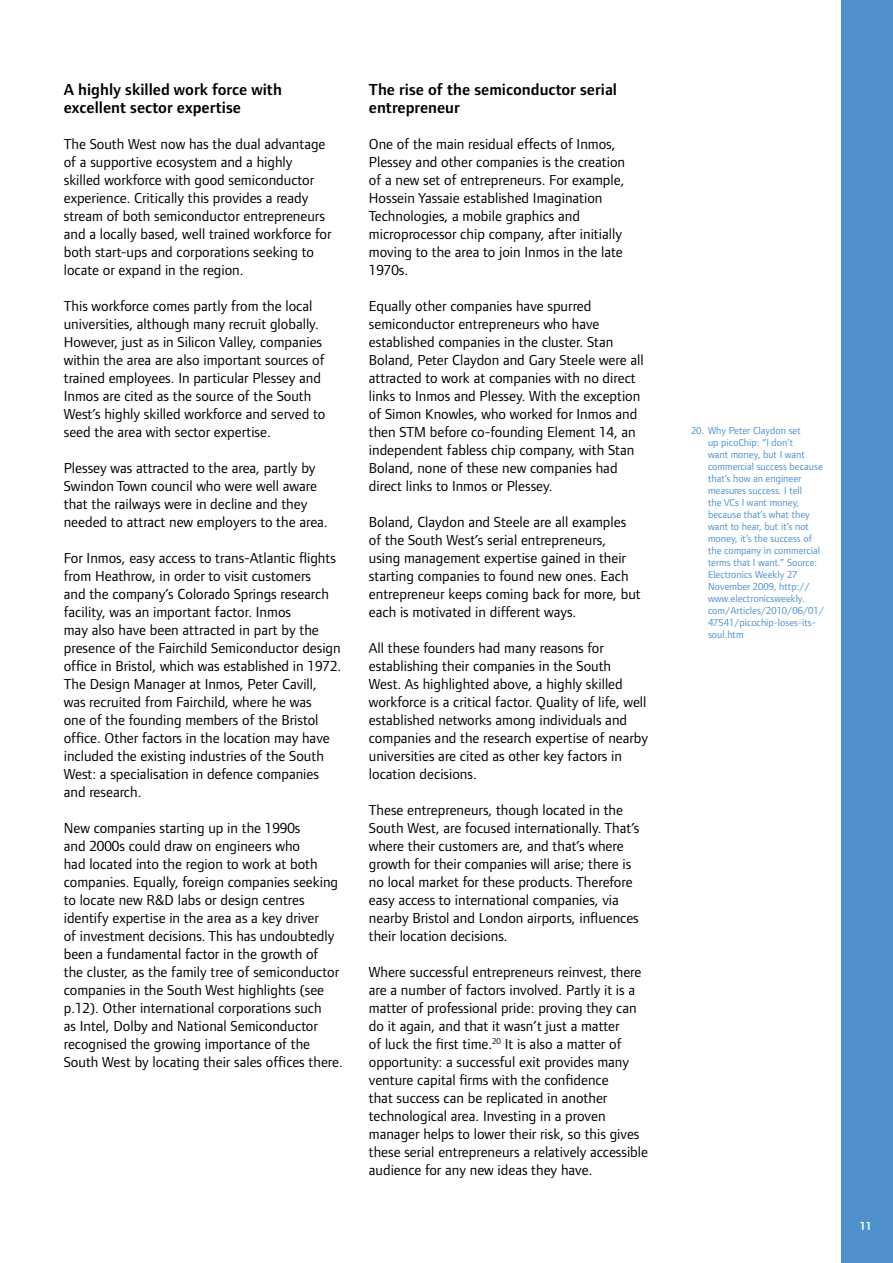
<style>
.page{position:relative;width:893px;height:1263px;background:#fff}
.page>*{position:absolute;margin:0;border:0;box-sizing:border-box;transform-origin:0 0}
.t1{font:600 16.5px/18px "Foundry Form Sans";color:#000}
.t2{font:15px/18px "Foundry Form Sans";color:#000}
.t3{font:600 12px "Foundry Form Sans";color:#fff}
.t4{font:10.5px/12px "Foundry Form Sans";color:#5091cd}
</style>
<div class="page">
<div style="left:842px;top:0;width:51px;height:1263px;background:#5091cd"></div>
<p class="t1" style="left:64px;top:80px;width:220px">A highly skilled work force with excellent sector expertise</p>
<p class="t2" style="left:64px;top:134px;width:269px">The South West now has the dual advantage of a supportive ecosystem and a highly skilled workforce with good semiconductor experience. Critically this provides a ready stream of both semiconductor entrepreneurs and a locally based, well trained workforce for both start-ups and corporations seeking to locate or expand in the region.</p>
<p class="t2" style="left:64px;top:296px;width:263px">This workforce comes partly from the local universities, although many recruit globally.<br>However, just as in Silicon Valley, companies within the area are also important sources of trained employees. In particular Plessey and Inmos are cited as the source of the South West’s highly skilled workforce and served to seed the area with sector expertise.</p>
<p class="t2" style="left:64px;top:458px;width:265px">Plessey was attracted to the area, partly by Swindon Town council who were well aware that the railways were in decline and they needed to attract new employers to the area.</p>
<p class="t2" style="left:64px;top:548px;width:279px">For Inmos, easy access to trans-Atlantic flights from Heathrow, in order to visit customers<br>and the company’s Colorado Springs research facility, was an important factor. Inmos<br>may also have been attracted in part by the presence of the Fairchild Semiconductor design office in Bristol, which was established in 1972.<br>The Design Manager at Inmos, Peter Cavill, was recruited from Fairchild, where he was<br>one of the founding members of the Bristol office. Other factors in the location may have included the existing industries of the South West: a specialisation in defence companies and research.</p>
<p class="t2" style="left:64px;top:818px;width:281px">New companies starting up in the 1990s<br>and 2000s could draw on engineers who<br>had located into the region to work at both companies. Equally, foreign companies seeking to locate new R&amp;D labs or design centres identify expertise in the area as a key driver<br>of investment decisions. This has undoubtedly been a fundamental factor in the growth of<br>the cluster, as the family tree of semiconductor companies in the South West highlights (see p.12). Other international corporations such<br>as Intel, Dolby and National Semiconductor recognised the growing importance of the South West by locating their sales offices there.</p>
<p class="t1" style="left:369px;top:80px;width:250px">The rise of the semiconductor serial entrepreneur</p>
<p class="t2" style="left:369px;top:134px;width:258px">One of the main residual effects of Inmos, Plessey and other companies is the creation of a new set of entrepreneurs. For example, Hossein Yassaie established Imagination Technologies, a mobile graphics and microprocessor chip company, after initially moving to the area to join Inmos in the late 1970s.</p>
<p class="t2" style="left:369px;top:296px;width:276px">Equally other companies have spurred semiconductor entrepreneurs who have established companies in the cluster. Stan Boland, Peter Claydon and Gary Steele were all attracted to work at companies with no direct links to Inmos and Plessey. With the exception of Simon Knowles, who worked for Inmos and then STM before co-founding Element 14, an independent fabless chip company, with Stan Boland, none of these new companies had direct links to Inmos or Plessey.</p>
<p class="t2" style="left:369px;top:512px;width:273px">Boland, Claydon and Steele are all examples of the South West’s serial entrepreneurs, using management expertise gained in their starting companies to found new ones. Each entrepreneur keeps coming back for more, but each is motivated in different ways.</p>
<p class="t2" style="left:369px;top:638px;width:281px">All these founders had many reasons for establishing their companies in the South<br>West. As highlighted above, a highly skilled workforce is a critical factor. Quality of life, well established networks among individuals and companies and the research expertise of nearby universities are cited as other key factors in location decisions.</p>
<p class="t2" style="left:369px;top:800px;width:272px">These entrepreneurs, though located in the South West, are focused internationally. That’s where their customers are, and that’s where growth for their companies will arise; there is no local market for these products. Therefore easy access to international companies, via nearby Bristol and London airports, influences their location decisions.</p>
<p class="t2" style="left:369px;top:962px;width:281px">Where successful entrepreneurs reinvest, there are a number of factors involved. Partly it is a matter of professional pride: proving they can do it again, and that it wasn’t just a matter<br>of luck the first time.<sup>20</sup> It is also a matter of opportunity: a successful exit provides many venture capital firms with the confidence<br>that success can be replicated in another technological area. Investing in a proven manager helps to lower their risk, so this gives these serial entrepreneurs a relatively accessible audience for any new ideas they have.</p>
<p class="t4" style="left:708px;top:424px;width:117px;text-indent:-17px">20. Why Peter Claydon set<br>up picoChip: “I don’t<br>want money, but I want commercial success because that’s how an engineer measures success. I tell<br>the VCs I want money, because that’s what they want to hear, but it’s not money, it’s the success of the company in commercial terms that I want.” Source:<br>Electronics Weekly 27<br>November 2009, http:// www.electronicsweekly. com/Articles/2010/06/01/<br>47541/picochip-loses-its&shy;soul.htm</p>
<p class="t3" style="left:860px;top:1219px;width:13px">11</p>
</div>
